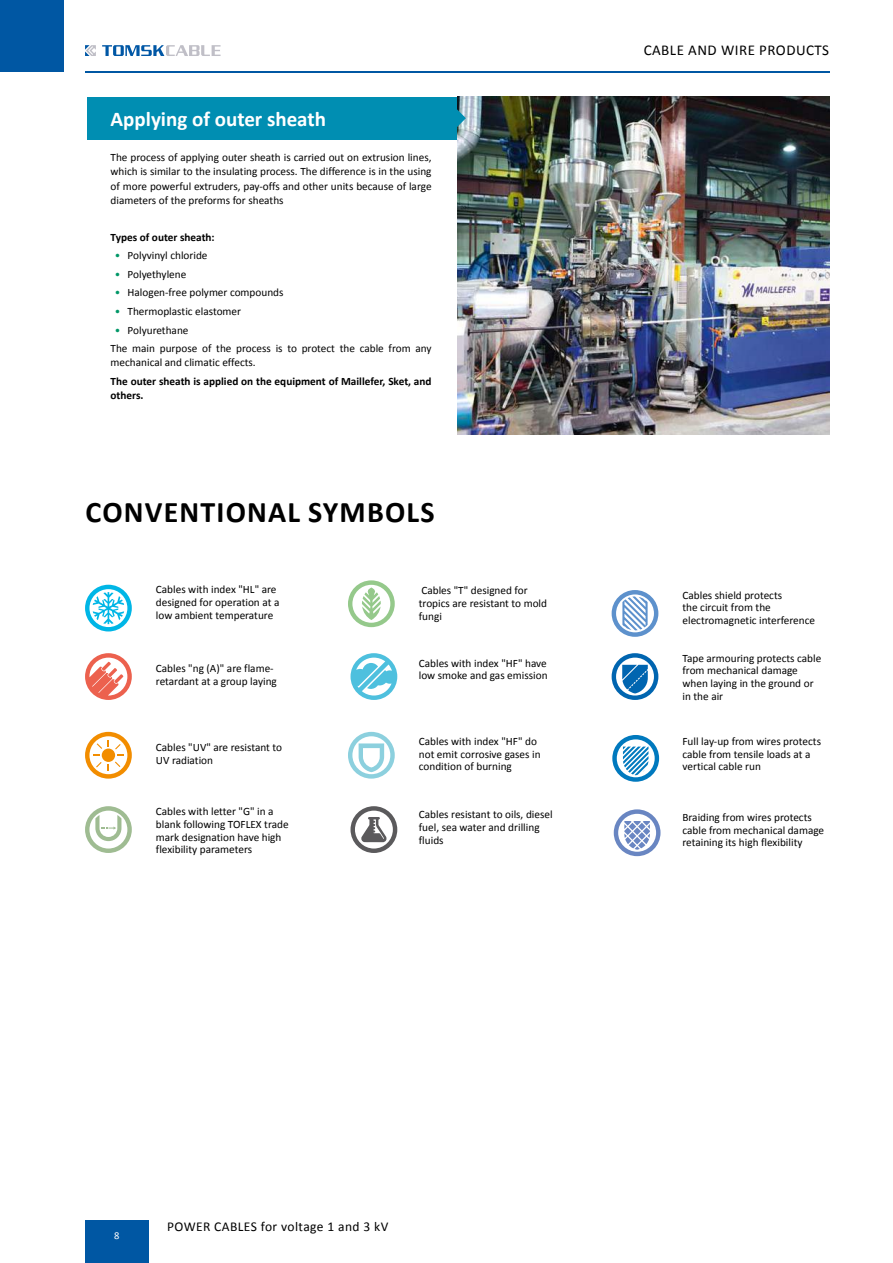
<style>
.page{position:relative;width:893px;height:1263px;background:#fff}
.page>*{position:absolute;margin:0;border:0;box-sizing:border-box;transform-origin:0 0}
.t1{font:700 30px "Calibri";color:#000}
.t2{font:700 21px "Calibri";color:#fff}
.t3{font:15px "Calibri";letter-spacing:.03em;color:#000}
.t4{font:13.5px "Calibri";letter-spacing:.03em;color:#000}
.t5{font:11.25px/12.8px "Calibri";color:#000}
.t6{font:700 11.25px/14.2px "Calibri";color:#000}
.t7{font:10.5px "Calibri";color:#fff}
.s1{color:#009768}
</style>
<div class="page">
<div style="left:0;top:0;width:64px;height:72px;background:#0057a3"></div>
<div style="left:85px;top:1220px;width:64px;height:43px;background:#0057a3"></div>
<hr style="left:85px;top:71px;width:744px;height:1px;background:#0057a3">
<svg style="left:102px;top:45px;width:119px;height:11px"></svg>
<svg style="left:85px;top:45px;width:11px;height:11px"></svg>
<img style="left:457px;top:97px;width:372px;height:338px">
<div style="left:87px;top:97px;width:370px;height:42px;background:#008eb2"></div>
<svg style="left:457px;top:109px;width:9px;height:18px"></svg>
<svg style="left:85px;top:585px;width:47px;height:46px"></svg>
<svg style="left:348px;top:580px;width:47px;height:47px"></svg>
<svg style="left:612px;top:590px;width:46px;height:47px"></svg>
<svg style="left:85px;top:653px;width:47px;height:47px"></svg>
<svg style="left:350px;top:653px;width:47px;height:47px"></svg>
<svg style="left:612px;top:653px;width:46px;height:47px"></svg>
<svg style="left:85px;top:732px;width:47px;height:47px"></svg>
<svg style="left:348px;top:732px;width:47px;height:47px"></svg>
<svg style="left:85px;top:806px;width:47px;height:47px"></svg>
<svg style="left:350px;top:806px;width:47px;height:47px"></svg>
<svg style="left:614px;top:809px;width:46px;height:47px"></svg>
<svg style="left:612px;top:735px;width:47px;height:47px"></svg>
<h2 class="t2" style="left:111px;top:104px;width:217px">Applying of outer sheath</h2>
<p class="t5" style="left:111px;top:150px;width:323px;line-height:14.2px;text-align:justify">The process of applying outer sheath is carried out on extrusion lines, which is similar to the insulating process. The difference is in the using of more powerful extruders, pay-offs and other units because of large diameters of the preforms for sheaths</p>
<p class="t6" style="left:111px;top:230px;width:106px">Types of outer sheath:</p>
<p class="t5" style="left:115px;top:249px;width:94px"><span class="s1">•</span> Polyvinyl chloride</p>
<p class="t5" style="left:115px;top:268px;width:73px"><span class="s1">•</span> Polyethylene</p>
<p class="t5" style="left:115px;top:286px;width:170px"><span class="s1">•</span> Halogen-free polymer compounds</p>
<p class="t5" style="left:115px;top:305px;width:128px"><span class="s1">•</span> Thermoplastic elastomer</p>
<p class="t5" style="left:111px;top:320px;width:323px;line-height:18.5px;text-indent:4px"><span class="s1">•</span> Polyurethane<br>The main purpose of the process is to protect the cable from any</p>
<p class="t5" style="left:111px;top:356px;width:147px">mechanical and climatic effects.</p>
<p class="t6" style="left:111px;top:373px;width:323px">The outer sheath is applied on the equipment of Maillefer, Sket, and others.</p>
<h1 class="t1" style="left:86px;top:491px;width:36px">Conventional</h1>
<h1 class="t1" style="left:308px;top:491px;width:51px">symbols</h1>
<h3 class="t3" style="left:644px;top:40px;width:187px">CABLE AND WIRE PRODUCTS</h3>
<p class="t5" style="left:156px;top:583px;width:125px">Cables with index "HL" are designed for operation at a low ambient temperature</p>
<p class="t5" style="left:419px;top:584px;width:130px">Cables "T" designed for tropics are resistant to mold fungi</p>
<p class="t5" style="left:682px;top:588px;width:134px">Cables shield protects<br>the circuit from the electromagnetic interference</p>
<p class="t5" style="left:156px;top:662px;width:123px">Cables "ng (A)" are flame&shy;retardant at a group laying</p>
<p class="t5" style="left:419px;top:656px;width:130px">Cables with index "HF" have low smoke and gas emission</p>
<p class="t5" style="left:682px;top:651px;width:140px">Tape armouring protects cable from mechanical damage when laying in the ground or in the air</p>
<p class="t5" style="left:156px;top:740px;width:128px">Cables "UV" are resistant to<br>UV radiation</p>
<p class="t5" style="left:419px;top:734px;width:123px">Cables with index "HF" do not emit corrosive gases in condition of burning</p>
<p class="t5" style="left:682px;top:734px;width:140px">Full lay-up from wires protects cable from tensile loads at a vertical cable run</p>
<p class="t5" style="left:156px;top:805px;width:134px">Cables with letter "G" in a blank following TOFLEX trade mark designation have high flexibility parameters</p>
<p class="t5" style="left:419px;top:808px;width:135px">Cables resistant to oils, diesel fuel, sea water and drilling fluids</p>
<p class="t5" style="left:682px;top:810px;width:143px">Braiding from wires protects cable from mechanical damage retaining its high flexibility</p>
<p class="t7" style="left:114px;top:1228px;width:7px">8</p>
<p class="t4" style="left:167px;top:1217px;width:223px">POWER CABLES for voltage 1 and 3 kV</p>
</div>
